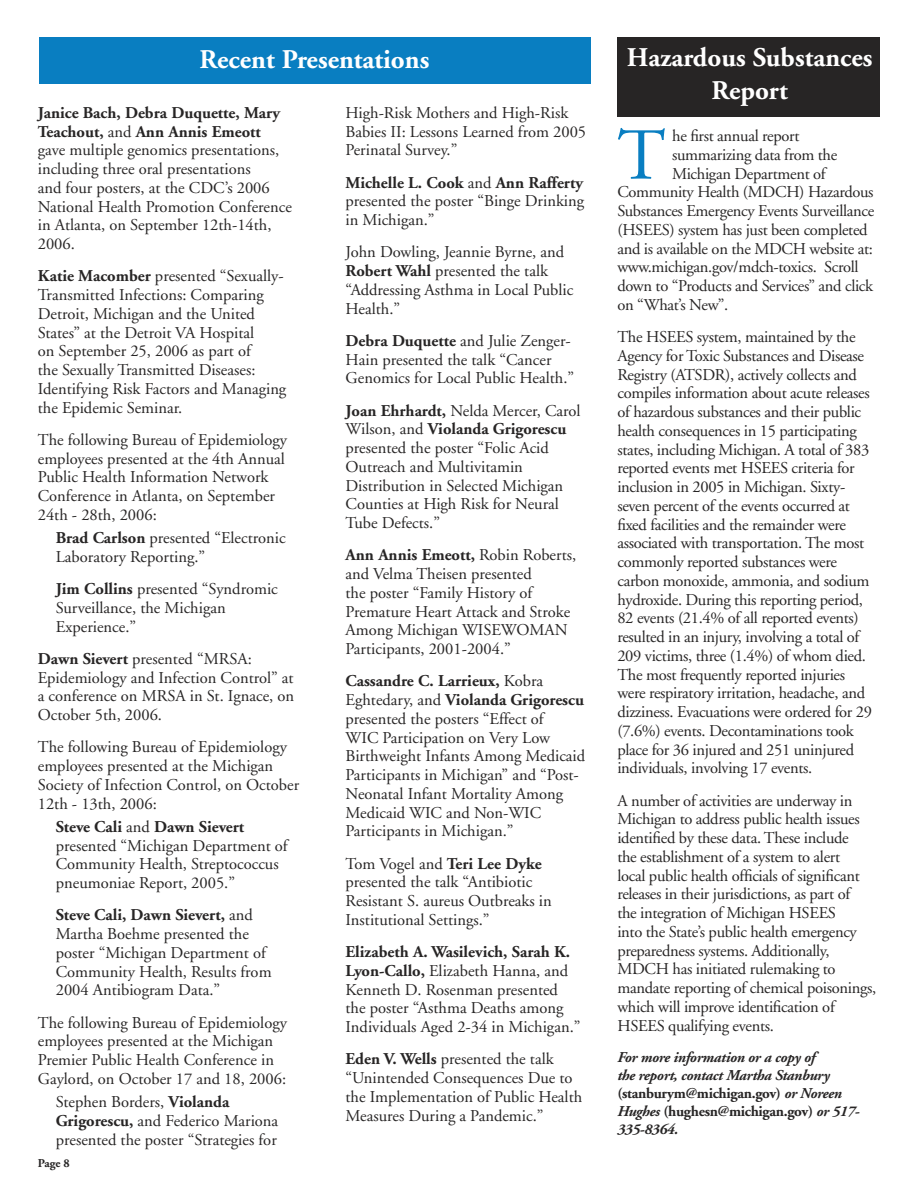
<style>
.page{position:relative;width:918px;height:1188px;background:#fff}
.page>*{position:absolute;margin:0;border:0;box-sizing:border-box;transform-origin:0 0}
.t1{font:73.05px "Adobe Garamond";color:#097ec1}
.t2{font:700 27px/32.4px "Adobe Garamond";color:#fff;text-align:center}
.t3{font:16.5px/18.8px "Adobe Garamond";color:#272525}
.t4{font:16.5px/18.8px "Adobe Garamond";letter-spacing:-.02em;color:#272525}
.t5{font:italic 700 15px/18px "Adobe Garamond";letter-spacing:-.02em;color:#272525}
.t6{font:700 12px "Adobe Garamond";color:#272525}
.s1{font-weight:700}
.s2{font-style:normal}
</style>
<div class="page">
<div style="left:39px;top:38px;width:551px;height:46px;background:#097ec1"></div>
<div style="left:617px;top:38px;width:263px;height:79px;background:#272525"></div>
<h2 class="t2" style="left:200px;top:44px;width:231px">Recent Presentations</h2>
<p class="t3" style="left:38px;top:104px;width:256px"><span class="s1">Janice Bach, Debra Duquette, Mary<br>Teachout,</span> and <span class="s1">Ann Annis Emeott </span>gave multiple genomics presentations, including three oral presentations<br>and four posters, at the CDC’s 2006<br>National Health Promotion Conference in Atlanta, on September 12th-14th,<br>2006.</p>
<p class="t3" style="left:38px;top:267px;width:250px"><span class="s1">Katie Macomber</span> presented “Sexually-Transmitted Infections: Comparing Detroit, Michigan and the United States” at the Detroit VA Hospital<br>on September 25, 2006 as part of<br>the Sexually Transmitted Diseases:<br>Identifying Risk Factors and Managing the Epidemic Seminar.</p>
<p class="t3" style="left:38px;top:431px;width:251px">The following Bureau of Epidemiology employees presented at the 4th Annual Public Health Information Network Conference in Atlanta, on September 24th - 28th, 2006:</p>
<p class="t3" style="left:56px;top:529px;width:231px"><span class="s1">Brad Carlson</span> presented “Electronic<br>Laboratory Reporting.”</p>
<p class="t3" style="left:56px;top:580px;width:224px"><span class="s1">Jim Collins</span> presented “Syndromic<br>Surveillance, the Michigan<br>Experience.”</p>
<p class="t3" style="left:38px;top:650px;width:258px"><span class="s1">Dawn Sievert</span> presented “MRSA:<br>Epidemiology and Infection Control” at a conference on MRSA in St. Ignace, on<br>October 5th, 2006.</p>
<p class="t3" style="left:38px;top:738px;width:263px">The following Bureau of Epidemiology employees presented at the Michigan Society of Infection Control, on October 12th - 13th, 2006:</p>
<p class="t3" style="left:56px;top:818px;width:233px"><span class="s1">Steve Cali</span> and <span class="s1">Dawn Sievert </span>presented “Michigan Department of<br>Community Health, Streptococcus pneumoniae Report, 2005.”</p>
<p class="t3" style="left:56px;top:906px;width:217px"><span class="s1">Steve Cali, Dawn Sievert,</span> and<br>Martha Boehme presented the poster “Michigan Department of<br>Community Health, Results from<br>2004 Antibiogram Data.”</p>
<p class="t3" style="left:38px;top:1014px;width:251px">The following Bureau of Epidemiology employees presented at the Michigan Premier Public Health Conference in Gaylord, on October 17 and 18, 2006:</p>
<p class="t3" style="left:56px;top:1093px;width:224px">Stephen Borders, <span class="s1">Violanda<br>Grigorescu,</span> and Federico Mariona presented the poster “Strategies for</p>
<p class="t3" style="left:346px;top:104px;width:242px">High-Risk Mothers and High-Risk<br>Babies II: Lessons Learned from 2005<br>Perinatal Survey.”</p>
<p class="t3" style="left:346px;top:174px;width:240px;text-align:justify"><span class="s1">Michelle L. Cook</span> and <span class="s1">Ann Rafferty </span>presented the poster “Binge Drinking in Michigan.”</p>
<p class="t3" style="left:346px;top:243px;width:229px">John Dowling, Jeannie Byrne, and<br><span class="s1">Robert Wahl</span> presented the talk “Addressing Asthma in Local Public<br>Health.”</p>
<p class="t3" style="left:346px;top:332px;width:230px"><span class="s1">Debra Duquette</span> and Julie Zenger-<br>Hain presented the talk “Cancer<br>Genomics for Local Public Health.”</p>
<p class="t3" style="left:346px;top:402px;width:237px"><span class="s1">Joan Ehrhardt,</span> Nelda Mercer, Carol<br>Wilson, and <span class="s1">Violanda Grigorescu </span>presented the poster “Folic Acid<br>Outreach and Multivitamin<br>Distribution in Selected Michigan<br>Counties at High Risk for Neural<br>Tube Defects.”</p>
<p class="t3" style="left:346px;top:546px;width:232px"><span class="s1">Ann Annis Emeott,</span> Robin Roberts, and Velma Theisen presented<br>the poster “Family History of<br>Premature Heart Attack and Stroke<br>Among Michigan WISEWOMAN<br>Participants, 2001-2004.”</p>
<p class="t3" style="left:346px;top:672px;width:241px"><span class="s1">Cassandre C. Larrieux,</span> Kobra<br>Eghtedary, and <span class="s1">Violanda Grigorescu </span>presented the posters “Effect of<br>WIC Participation on Very Low<br>Birthweight Infants Among Medicaid<br>Participants in Michigan” and “Post-<br>Neonatal Infant Mortality Among<br>Medicaid WIC and Non-WIC<br>Participants in Michigan.”</p>
<p class="t3" style="left:346px;top:855px;width:208px">Tom Vogel and <span class="s1">Teri Lee Dyke </span>presented the talk “Antibiotic<br>Resistant S. aureus Outbreaks in<br>Institutional Settings.”</p>
<p class="t3" style="left:346px;top:943px;width:236px"><span class="s1">Elizabeth A. Wasilevich, Sarah K.<br>Lyon-Callo,</span> Elizabeth Hanna, and Kenneth D. Rosenman presented the poster “Asthma Deaths among Individuals Aged 2-34 in Michigan.”</p>
<p class="t3" style="left:346px;top:1050px;width:238px"><span class="s1">Eden V. Wells</span> presented the talk “Unintended Consequences Due to the Implementation of Public Health<br>Measures During a Pandemic.”</p>
<p class="t6" style="left:38px;top:1156px;width:34px">Page 8</p>
<h2 class="t2" style="left:627px;top:42px;width:247px">Hazardous Substances<br>Report</h2>
<h1 class="t1" style="left:617px;top:116px;width:50px">T</h1>
<p class="t4" style="left:672px;top:127px;width:129px">he first annual report</p>
<p class="t4" style="left:672px;top:146px;width:167px">summarizing data from the</p>
<p class="t4" style="left:672px;top:164px;width:155px">Michigan Department of</p>
<p class="t4" style="left:617px;top:183px;width:258px">Community Health (MDCH) Hazardous</p>
<p class="t4" style="left:617px;top:202px;width:259px">Substances Emergency Events Surveillance</p>
<p class="t4" style="left:617px;top:221px;width:252px">(HSEES) system has just been completed</p>
<p class="t4" style="left:617px;top:239px;width:257px">and is available on the MDCH website at:</p>
<p class="t4" style="left:617px;top:258px;width:243px">www.michigan.gov/mdch-toxics. Scroll</p>
<p class="t4" style="left:617px;top:277px;width:257px">down to “Products and Services” and click</p>
<p class="t4" style="left:617px;top:296px;width:112px">on “What’s New”.</p>
<p class="t4" style="left:617px;top:328px;width:256px">The HSEES system, maintained by the Agency for Toxic Substances and Disease Registry (ATSDR), actively collects and compiles information about acute releases of hazardous substances and their public health consequences in 15 participating states, including Michigan. A total of 383 reported events met HSEES criteria for inclusion in 2005 in Michigan. Sixty&shy;seven percent of the events occurred at fixed facilities and the remainder were associated with transportation. The most commonly reported substances were carbon monoxide, ammonia, and sodium hydroxide. During this reporting period, 82 events (21.4% of all reported events) resulted in an injury, involving a total of 209 victims, three (1.4%) of whom died.<br>The most frequently reported injuries were respiratory irritation, headache, and dizziness. Evacuations were ordered for 29 (7.6%) events. Decontaminations took place for 36 injured and 251 uninjured individuals, involving 17 events.</p>
<p class="t4" style="left:617px;top:791px;width:260px">A number of activities are underway in Michigan to address public health issues identified by these data. These include<br>the establishment of a system to alert<br>local public health officials of significant releases in their jurisdictions, as part of<br>the integration of Michigan HSEES<br>into the State’s public health emergency preparedness systems. Additionally, MDCH has initiated rulemaking to mandate reporting of chemical poisonings, which will improve identification of HSEES qualifying events.</p>
<p class="t5" style="left:617px;top:1049px;width:244px">For more information or a copy of<br>the report, contact Martha Stanbury <span class="s2">(stanburym@michigan.gov)</span> or Noreen<br>Hughes <span class="s2">(hughesn@michigan.gov)</span> or 517-<br>335-8364.</p>
</div>
